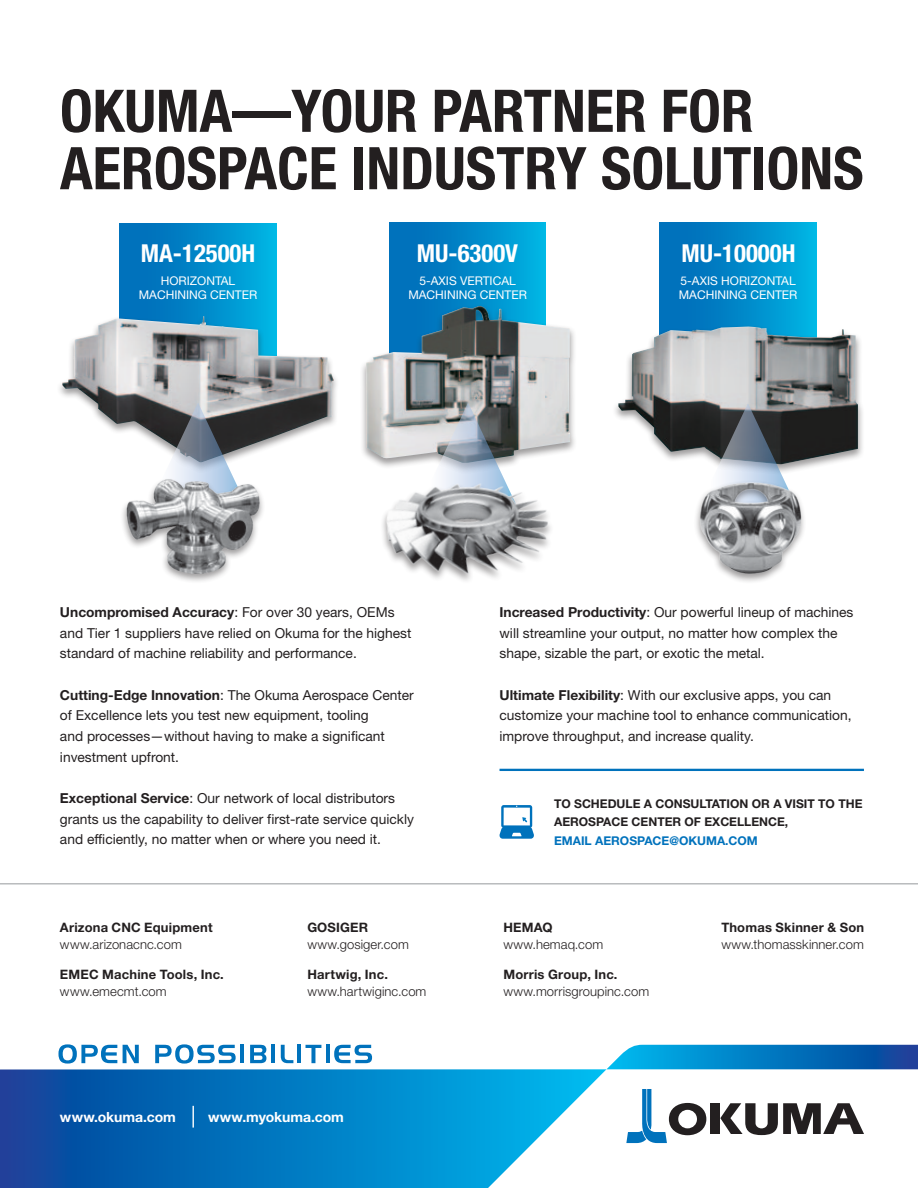
<style>
.page{position:relative;width:918px;height:1188px;background:#fff}
.page>*{position:absolute;margin:0;border:0;box-sizing:border-box;transform-origin:0 0}
.t1{font:700 condensed 58.8px/57.4px "Helvetica Neue";color:#231f20}
.t2{font:700 condensed 24.75px "Helvetica Neue";color:#fff}
.t3{font:700 13.95px "Helvetica Neue LT Std";letter-spacing:-.005em;color:#fff}
.t4{font:13.8px/20.7px "Helvetica Neue";color:#231f20}
.t5{font:300 13.05px "Helvetica Neue LT Std";letter-spacing:.005em;color:#231f20}
.t6{font:700 13.05px "Helvetica Neue LT Std";letter-spacing:.015em;color:#231f20}
.t7{font:12px/14.4px "Helvetica Neue";color:#fff;text-align:center}
.t8{font:700 12px/18.5px "Helvetica Neue";color:#231f20}
.t9{font:700 12px "Helvetica Neue";color:#0072bc}
.s1{font-weight:700}
</style>
<div class="page">
<svg style="left:0;top:1069px;width:606px;height:119px;background:#1c85c6"></svg>
<svg style="left:607px;top:1045px;width:311px;height:24px;background:#0d7fc3"></svg>
<div style="left:710px;top:1103px;width:10px;height:31px;background:#231f20"></div>
<svg style="left:720px;top:1103px;width:144px;height:32px"></svg>
<svg style="left:626px;top:1089px;width:80px;height:54px"></svg>
<svg style="left:123px;top:1045px;width:16px;height:18px"></svg>
<svg style="left:155px;top:1044px;width:81px;height:20px"></svg>
<svg style="left:250px;top:1045px;width:16px;height:18px"></svg>
<hr style="left:271px;top:1045px;width:4px;height:18px;background:#0072bc">
<svg style="left:281px;top:1045px;width:12px;height:18px"></svg>
<hr style="left:298px;top:1045px;width:3px;height:18px;background:#0072bc">
<svg style="left:306px;top:1045px;width:15px;height:18px"></svg>
<hr style="left:326px;top:1045px;width:3px;height:18px;background:#0072bc">
<svg style="left:58px;top:1044px;width:59px;height:20px"></svg>
<svg style="left:334px;top:1045px;width:38px;height:18px"></svg>
<hr style="left:241px;top:1045px;width:3px;height:18px;background:#0072bc">
<svg style="left:193px;top:1106px;width:1px;height:22px"></svg>
<hr style="left:0;top:883px;width:918px;height:2px;background:#b9bbbd">
<div style="left:120px;top:223px;width:156px;height:165px;background:linear-gradient(to right,#0065b4,#00b0e1)"></div>
<div style="left:56px;top:314px;width:284px;height:159px;background:#231f20;opacity:.45"></div>
<img style="left:62px;top:316px;width:272px;height:147px">
<svg style="left:149px;top:403px;width:98px;height:69px;background:#81858c"></svg>
<img style="left:115px;top:472px;width:156px;height:110px">
<div style="left:389px;top:223px;width:157px;height:165px;background:linear-gradient(to right,#0065b4,#00b0e1)"></div>
<div style="left:359px;top:304px;width:218px;height:170px;background:#231f20;opacity:.45"></div>
<img style="left:366px;top:306px;width:204px;height:157px">
<svg style="left:419px;top:403px;width:98px;height:75px;background:#9aa0a6"></svg>
<img style="left:383px;top:478px;width:168px;height:99px">
<div style="left:660px;top:223px;width:156px;height:165px;background:linear-gradient(to right,#0065b4,#00b0e1)"></div>
<div style="left:612px;top:325px;width:252px;height:150px;background:#231f20;opacity:.45"></div>
<img style="left:618px;top:327px;width:240px;height:137px">
<svg style="left:699px;top:403px;width:98px;height:65px;background:#565b60"></svg>
<img style="left:685px;top:468px;width:131px;height:114px">
<svg style="left:500px;top:805px;width:34px;height:33px"></svg>
<hr style="left:500px;top:769px;width:364px;height:2px;background:#0072bc">
<h1 class="t1" style="left:60px;top:81px;width:805px">OKUMA—YOUR PARTNER FOR<br>AEROSPACE INDUSTRY SOLUTIONS</h1>
<h2 class="t2" style="left:141px;top:239px;width:116px">MA-12500H</h2>
<p class="t7" style="left:139px;top:273px;width:120px">HORIZONTAL<br>MACHINING CENTER</p>
<h2 class="t2" style="left:417px;top:239px;width:103px">MU-6300V</h2>
<p class="t7" style="left:408px;top:273px;width:120px">5-AXIS VERTICAL<br>MACHINING CENTER</p>
<h2 class="t2" style="left:682px;top:239px;width:115px">MU-10000H</h2>
<p class="t7" style="left:679px;top:273px;width:120px;text-align:left">5-AXIS HORIZONTAL<br>MACHINING CENTER</p>
<p class="t4" style="left:60px;top:602px;width:353px"><span class="s1">Uncompromised Accuracy</span>: For over 30 years, OEMs and Tier 1 suppliers have relied on Okuma for the highest standard of machine reliability and performance.</p>
<p class="t4" style="left:60px;top:684px;width:355px"><span class="s1">Cutting-Edge Innovation</span>: The Okuma Aerospace Center of Excellence lets you test new equipment, tooling<br>and processes—without having to make a significant investment upfront.</p>
<p class="t4" style="left:60px;top:788px;width:356px"><span class="s1">Exceptional Service</span>: Our network of local distributors grants us the capability to deliver first-rate service quickly and efficiently, no matter when or where you need it.</p>
<p class="t6" style="left:60px;top:919px;width:154px">Arizona CNC Equipment</p>
<p class="t5" style="left:60px;top:937px;width:124px">www.arizonacnc.com</p>
<p class="t6" style="left:60px;top:966px;width:165px">EMEC Machine Tools, Inc.</p>
<p class="t5" style="left:60px;top:984px;width:108px">www.emecmt.com</p>
<p class="t6" style="left:307px;top:919px;width:62px">GOSIGER</p>
<p class="t5" style="left:307px;top:937px;width:103px">www.gosiger.com</p>
<p class="t6" style="left:307px;top:966px;width:82px">Hartwig, Inc.</p>
<p class="t5" style="left:307px;top:984px;width:121px">www.hartwiginc.com</p>
<p class="t3" style="left:60px;top:1108px;width:117px">www.okuma.com</p>
<p class="t3" style="left:208px;top:1108px;width:137px">www.myokuma.com</p>
<p class="t4" style="left:500px;top:602px;width:356px"><span class="s1">Increased Productivity</span>: Our powerful lineup of machines will streamline your output, no matter how complex the shape, sizable the part, or exotic the metal.</p>
<p class="t4" style="left:500px;top:684px;width:354px"><span class="s1">Ultimate Flexibility</span>: With our exclusive apps, you can customize your machine tool to enhance communication, improve throughput, and increase quality.</p>
<p class="t8" style="left:554px;top:794px;width:310px">TO SCHEDULE A CONSULTATION OR A VISIT TO THE<br>AEROSPACE CENTER OF EXCELLENCE,</p>
<p class="t9" style="left:554px;top:833px;width:205px">EMAIL AEROSPACE@OKUMA.COM</p>
<p class="t6" style="left:503px;top:919px;width:51px">HEMAQ</p>
<p class="t5" style="left:503px;top:937px;width:101px">www.hemaq.com</p>
<p class="t6" style="left:503px;top:966px;width:116px">Morris Group, Inc.</p>
<p class="t5" style="left:503px;top:984px;width:147px">www.morrisgroupinc.com</p>
<p class="t6" style="left:721px;top:919px;width:144px">Thomas Skinner &amp; Son</p>
<p class="t5" style="left:721px;top:937px;width:144px">www.thomasskinner.com</p>
</div>
